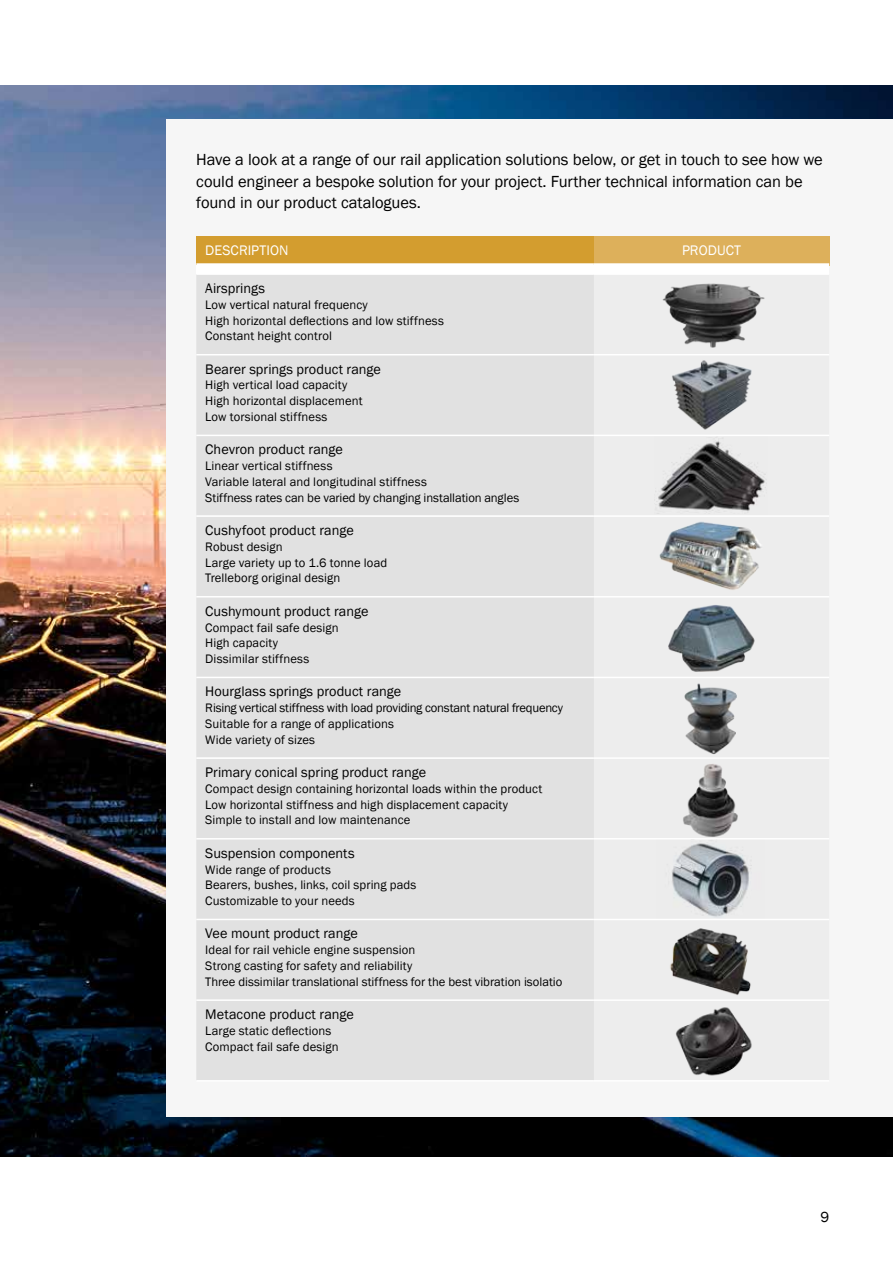
<style>
.page{position:relative;width:893px;height:1263px;background:#fff}
.page>*{position:absolute;margin:0;border:0;box-sizing:border-box;transform-origin:0 0}
.t1{font:16.5px/21px "Franklin Gothic";letter-spacing:-.005em;color:#000}
.t2{font:15px "Franklin Gothic";color:#000}
.t3{font:14.25px "Franklin Gothic";letter-spacing:.005em;color:#000}
.t4{font:14.25px "Franklin Gothic";letter-spacing:.005em;color:#fff}
.t5{font:12.6px/15.8px "Franklin Gothic";letter-spacing:.005em;color:#000}
</style>
<div class="page">
<img style="left:0;top:85px;width:893px;height:1072px">
<div style="left:167px;top:119px;width:726px;height:997px;background:#f6f6f6"></div>
<div style="left:196px;top:236px;width:398px;height:30px;background:#d39d2f"></div>
<div style="left:594px;top:236px;width:235px;height:30px;background:#ddb05b"></div>
<div style="left:196px;top:266px;width:633px;height:8px;background:#fff"></div>
<div style="left:196px;top:275px;width:398px;height:805px;background:#e1e1e1"></div>
<hr style="left:196px;top:273px;width:398px;height:2px;background:#fff">
<hr style="left:196px;top:515px;width:398px;height:2px;background:#fff">
<hr style="left:196px;top:757px;width:398px;height:2px;background:#fff">
<hr style="left:594px;top:273px;width:235px;height:2px;background:#fff">
<hr style="left:196px;top:354px;width:398px;height:1px;background:#fff">
<hr style="left:594px;top:354px;width:235px;height:1px;background:#fff">
<hr style="left:196px;top:435px;width:398px;height:1px;background:#fff">
<hr style="left:594px;top:435px;width:235px;height:1px;background:#fff">
<hr style="left:594px;top:515px;width:235px;height:2px;background:#fff">
<hr style="left:196px;top:596px;width:398px;height:1px;background:#fff">
<hr style="left:594px;top:596px;width:235px;height:1px;background:#fff">
<hr style="left:196px;top:677px;width:398px;height:1px;background:#fff">
<hr style="left:594px;top:677px;width:235px;height:1px;background:#fff">
<hr style="left:594px;top:757px;width:235px;height:2px;background:#fff">
<hr style="left:196px;top:838px;width:398px;height:1px;background:#fff">
<hr style="left:594px;top:838px;width:235px;height:1px;background:#fff">
<hr style="left:196px;top:919px;width:398px;height:1px;background:#fff">
<hr style="left:594px;top:919px;width:235px;height:1px;background:#fff">
<hr style="left:196px;top:999px;width:398px;height:2px;background:#fff">
<hr style="left:594px;top:999px;width:235px;height:2px;background:#fff">
<hr style="left:196px;top:1080px;width:398px;height:1px;background:#fff">
<hr style="left:594px;top:1080px;width:235px;height:1px;background:#fff">
<div style="left:196px;top:263px;width:398px;height:5px;background:#fff"></div>
<div style="left:594px;top:263px;width:235px;height:5px;background:#fff"></div>
<img style="left:662px;top:283px;width:103px;height:65px">
<img style="left:671px;top:360px;width:81px;height:70px">
<img style="left:655px;top:436px;width:112px;height:78px">
<img style="left:659px;top:521px;width:104px;height:70px">
<img style="left:668px;top:604px;width:87px;height:68px">
<img style="left:684px;top:683px;width:54px;height:72px">
<img style="left:682px;top:763px;width:57px;height:75px">
<img style="left:664px;top:840px;width:98px;height:78px">
<img style="left:669px;top:928px;width:83px;height:68px">
<img style="left:675px;top:1007px;width:77px;height:69px">
<h1 class="t1" style="left:196px;top:150px;width:628px">Have a look at a range of our rail application solutions below, or get in touch to see how we could engineer a bespoke solution for your project. Further technical information can be found in our product catalogues.</h1>
<p class="t4" style="left:205px;top:241px;width:85px">DESCRIPTION</p>
<p class="t4" style="left:682px;top:241px;width:61px">PRODUCT</p>
<p class="t3" style="left:205px;top:279px;width:61px">Airsprings</p>
<p class="t5" style="left:205px;top:297px;width:240px">Low vertical natural frequency<br>High horizontal deflections and low stiffness<br>Constant height control</p>
<p class="t3" style="left:205px;top:360px;width:177px">Bearer springs product range</p>
<p class="t5" style="left:205px;top:378px;width:159px">High vertical load capacity<br>High horizontal displacement<br>Low torsional stiffness</p>
<p class="t3" style="left:205px;top:441px;width:139px">Chevron product range</p>
<p class="t5" style="left:205px;top:458px;width:315px">Linear vertical stiffness<br>Variable lateral and longitudinal stiffness<br>Stiffness rates can be varied by changing installation angles</p>
<p class="t3" style="left:205px;top:521px;width:150px">Cushyfoot product range</p>
<p class="t5" style="left:205px;top:539px;width:183px">Robust design<br>Large variety up to 1.6 tonne load<br>Trelleborg original design</p>
<p class="t3" style="left:205px;top:602px;width:165px">Cushymount product range</p>
<p class="t5" style="left:205px;top:620px;width:135px">Compact fail safe design<br>High capacity<br>Dissimilar stiffness</p>
<p class="t3" style="left:205px;top:683px;width:197px">Hourglass springs product range</p>
<p class="t5" style="left:205px;top:700px;width:359px">Rising vertical stiffness with load providing constant natural frequency<br>Suitable for a range of applications<br>Wide variety of sizes</p>
<p class="t3" style="left:205px;top:763px;width:222px">Primary conical spring product range</p>
<p class="t5" style="left:205px;top:781px;width:339px">Compact design containing horizontal loads within the product<br>Low horizontal stiffness and high displacement capacity<br>Simple to install and low maintenance</p>
<p class="t3" style="left:205px;top:844px;width:151px">Suspension components</p>
<p class="t5" style="left:205px;top:862px;width:213px">Wide range of products<br>Bearers, bushes, links, coil spring pads<br>Customizable to your needs</p>
<p class="t3" style="left:205px;top:925px;width:154px">Vee mount product range</p>
<p class="t5" style="left:205px;top:942px;width:359px">Ideal for rail vehicle engine suspension<br>Strong casting for safety and reliability<br>Three dissimilar translational stiffness for the best vibration isolatio</p>
<p class="t3" style="left:205px;top:1005px;width:150px">Metacone product range</p>
<p class="t5" style="left:205px;top:1023px;width:135px">Large static deflections<br>Compact fail safe design</p>
<p class="t2" style="left:820px;top:1208px;width:10px">9</p>
</div>
